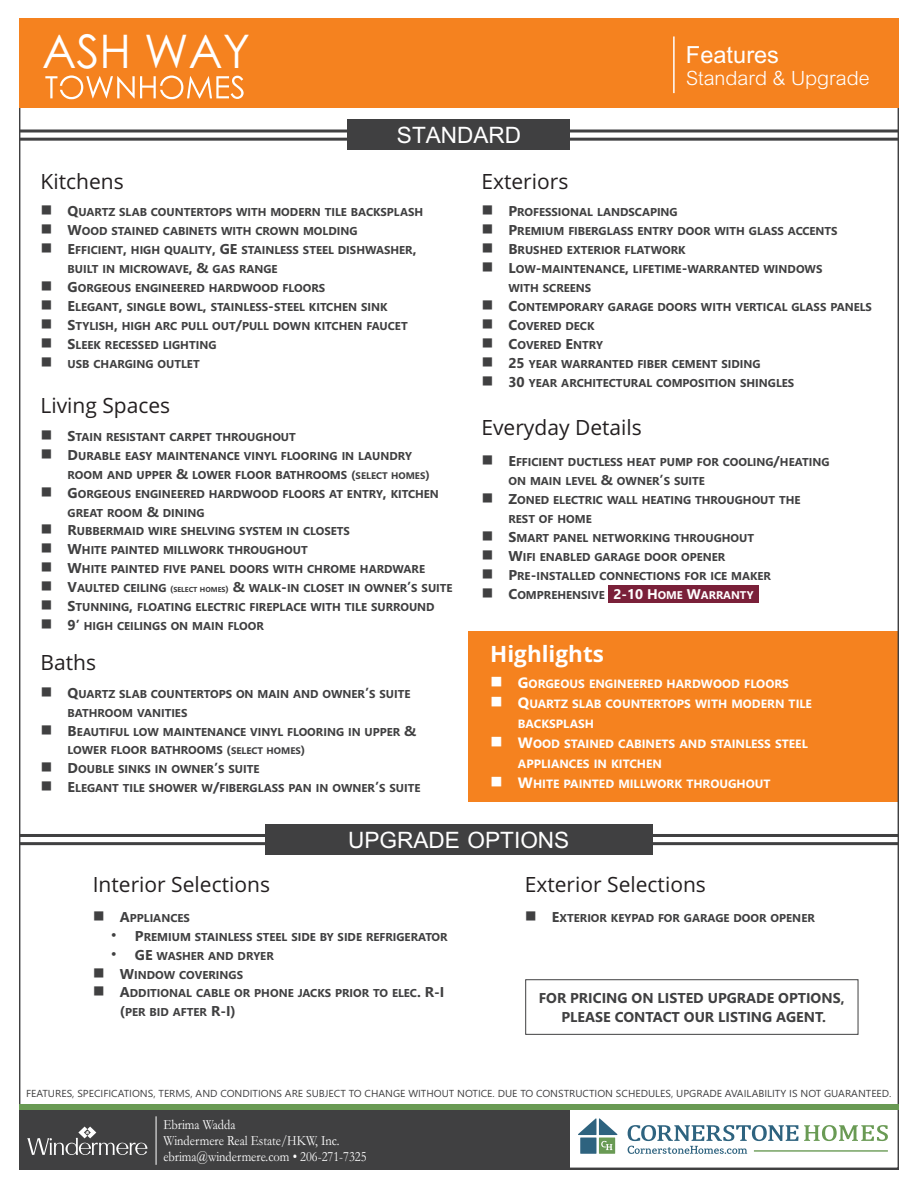
<style>
.page{position:relative;width:918px;height:1188px;background:#fff}
.page>*{position:absolute;margin:0;border:0;box-sizing:border-box;transform-origin:0 0}
.t1{font:46.35px "Century Gothic";color:#fff}
.t2{font:700 36px "Cordia New";color:#fff}
.t3{font:700 34.5px "Cordia New";color:#fff}
.t4{font:30px "Cordia New";color:#fff}
.t5{font:700 22.5px "Open Sans";color:#fff}
.t6{font:21px "Open Sans";color:#231f20}
.t7{font:14.25px/16px "Garamond";color:#fff;scale:.88 1}
.t8{font:700 14.25px/18.9px "Segoe UI";color:#404041;text-align:center}
.t9{font:700 12px/20px "Segoe UI";color:#fff}
.t10{font:700 11.4px/18.9px "Segoe UI";color:#404041}
.t11{font:700 11.25px "Segoe UI";color:#fff}
.t12{font:10.2px "Segoe UI";color:#414142}
.s1{font-size:14.25px}
.s2{font-size:12px}
.s3{font-size:9.6px}
.s4{font-size:9px}
.s5{font-size:7.2px}
.s6{font-size:13.95px}
.s7{font-size:15px}
</style>
<div class="page">
<div style="left:468px;top:631px;width:430px;height:171px;background:#f5821f"></div>
<hr style="left:18px;top:130px;width:882px;height:3px;background:#404041">
<hr style="left:18px;top:138px;width:882px;height:3px;background:#404041">
<div style="left:18px;top:18px;width:882px;height:90px;background:#f5821f"></div>
<div style="left:18px;top:1107px;width:552px;height:63px;background:#404041"></div>
<hr style="left:156px;top:1116px;width:1px;height:49px;background:#fff">
<div style="left:18px;top:1105px;width:882px;height:5px;background:#699a54"></div>
<svg style="left:628px;top:1125px;width:260px;height:29px"></svg>
<svg style="left:578px;top:1118px;width:39px;height:36px"></svg>
<svg style="left:27px;top:1127px;width:120px;height:28px"></svg>
<hr style="left:673px;top:36px;width:2px;height:57px;background:#fff">
<hr style="left:19px;top:834px;width:882px;height:3px;background:#404041">
<hr style="left:19px;top:842px;width:882px;height:3px;background:#404041">
<div style="left:265px;top:825px;width:388px;height:30px;background:#404041"></div>
<div style="left:348px;top:119px;width:222px;height:31px;background:#404041"></div>
<div style="left:900px;top:14px;width:11px;height:1168px;background:#fff"></div>
<svg style="left:45px;top:75px;width:199px;height:24px"></svg>
<div style="left:525px;top:979px;width:333px;height:56px;border:1px solid #404041"></div>
<div style="left:609px;top:585px;width:150px;height:18px;background:#7a2039"></div>
<h1 class="t1" style="left:42px;top:34px;width:209px">ASH WAY</h1>
<h3 class="t6" style="left:41px;top:173px;width:85px">Kitchens</h3>
<h3 class="t3" style="left:397px;top:114px;width:126px">STANDARD</h3>
<h3 class="t6" style="left:481px;top:173px;width:89px">Exteriors</h3>
<h2 class="t2" style="left:686px;top:33px;width:95px">Features</h2>
<h3 class="t4" style="left:686px;top:58px;width:185px">Standard &amp; Upgrade</h3>
<p class="t10" style="left:68px;top:204px;width:357px"><span class="s1">Q</span>UARTZ SLAB COUNTERTOPS WITH MODERN TILE BACKSPLASH <span class="s1">W</span>OOD STAINED CABINETS WITH CROWN MOLDING<br><span class="s1">E</span>FFICIENT<span class="s1">,</span> HIGH QUALITY<span class="s1">, GE</span> STAINLESS STEEL DISHWASHER<span class="s1">, </span>BUILT IN MICROWAVE<span class="s1">, &amp;</span> GAS RANGE<br><span class="s1">G</span>ORGEOUS ENGINEERED HARDWOOD FLOORS<br><span class="s1">E</span>LEGANT<span class="s1">,</span> SINGLE BOWL<span class="s1">,</span> STAINLESS<span class="s1">-</span>STEEL KITCHEN SINK <span class="s1">S</span>TYLISH<span class="s1">,</span> HIGH ARC PULL OUT<span class="s1">/</span>PULL DOWN KITCHEN FAUCET <span class="s1">S</span>LEEK RECESSED LIGHTING<br>USB CHARGING OUTLET</p>
<h3 class="t6" style="left:41px;top:397px;width:131px">Living Spaces</h3>
<p class="t10" style="left:68px;top:428px;width:387px"><span class="s1">S</span>TAIN RESISTANT CARPET THROUGHOUT<br><span class="s1">D</span>URABLE EASY MAINTENANCE VINYL FLOORING IN LAUNDRY<br>ROOM AND UPPER <span class="s1">&amp;</span> LOWER FLOOR BATHROOMS <span class="s2">(</span><span class="s3">SELECT HOMES</span><span class="s2">)<br></span><span class="s1">G</span>ORGEOUS ENGINEERED HARDWOOD FLOORS AT ENTRY<span class="s1">,</span> KITCHEN GREAT ROOM <span class="s1">&amp;</span> DINING<br><span class="s1">R</span>UBBERMAID WIRE SHELVING SYSTEM IN CLOSETS<br><span class="s1">W</span>HITE PAINTED MILLWORK THROUGHOUT<br><span class="s1">W</span>HITE PAINTED FIVE PANEL DOORS WITH CHROME HARDWARE <span class="s1">V</span>AULTED CEILING <span class="s4">(</span><span class="s5">SELECT HOMES</span><span class="s4">)</span> <span class="s1">&amp;</span> WALK<span class="s1">-</span>IN CLOSET IN OWNER<span class="s1">’</span>S SUITE <span class="s1">S</span>TUNNING<span class="s1">,</span> FLOATING ELECTRIC FIREPLACE WITH TILE SURROUND<br><span class="s1">9’</span> HIGH CEILINGS ON MAIN FLOOR</p>
<h3 class="t6" style="left:41px;top:654px;width:57px">Baths</h3>
<p class="t10" style="left:68px;top:685px;width:354px"><span class="s1">Q</span>UARTZ SLAB COUNTERTOPS ON MAIN AND OWNER<span class="s1">’</span>S SUITE BATHROOM VANITIES<br><span class="s1">B</span>EAUTIFUL LOW MAINTENANCE VINYL FLOORING IN UPPER <span class="s1">&amp; </span>LOWER FLOOR BATHROOMS <span class="s2">(</span><span class="s3">SELECT HOMES</span><span class="s2">)<br></span><span class="s1">D</span>OUBLE SINKS IN OWNER<span class="s1">’</span>S SUITE<br><span class="s1">E</span>LEGANT TILE SHOWER W<span class="s1">/</span>FIBERGLASS PAN IN OWNER<span class="s1">’</span>S SUITE</p>
<p class="t10" style="left:508px;top:204px;width:365px"><span class="s1">P</span>ROFESSIONAL LANDSCAPING<br><span class="s1">P</span>REMIUM FIBERGLASS ENTRY DOOR WITH GLASS ACCENTS<br><span class="s1">B</span>RUSHED EXTERIOR FLATWORK<br><span class="s1">L</span>OW<span class="s1">-</span>MAINTENANCE<span class="s1">,</span> LIFETIME<span class="s1">-</span>WARRANTED WINDOWS<br>WITH SCREENS<br><span class="s1">C</span>ONTEMPORARY GARAGE DOORS WITH VERTICAL GLASS PANELS<br><span class="s1">C</span>OVERED DECK<br><span class="s1">C</span>OVERED <span class="s1">E</span>NTRY<br><span class="s1">25</span> YEAR WARRANTED FIBER CEMENT SIDING<br><span class="s1">30</span> YEAR ARCHITECTURAL COMPOSITION SHINGLES</p>
<h3 class="t6" style="left:481px;top:419px;width:162px">Everyday Details</h3>
<p class="t10" style="left:508px;top:454px;width:323px"><span class="s1">E</span>FFICIENT DUCTLESS HEAT PUMP FOR COOLING<span class="s1">/</span>HEATING<br>ON MAIN LEVEL <span class="s1">&amp;</span> OWNER<span class="s1">’</span>S SUITE<br><span class="s1">Z</span>ONED ELECTRIC WALL HEATING THROUGHOUT THE<br>REST OF HOME<br><span class="s1">S</span>MART PANEL NETWORKING THROUGHOUT<br><span class="s1">W</span>IFI ENABLED GARAGE DOOR OPENER<br><span class="s1">P</span>RE<span class="s1">-</span>INSTALLED CONNECTIONS FOR ICE MAKER<br><span class="s1">C</span>OMPREHENSIVE</p>
<p class="t11" style="left:614px;top:591px;width:142px"><span class="s6">2-10 H</span>OME <span class="s6">W</span>ARRANTY</p>
<h3 class="t5" style="left:490px;top:645px;width:115px">Highlights</h3>
<p class="t9" style="left:518px;top:675px;width:296px"><span class="s7">G</span>ORGEOUS ENGINEERED HARDWOOD FLOORS<br><span class="s7">Q</span>UARTZ SLAB COUNTERTOPS WITH MODERN TILE<br>BACKSPLASH<br><span class="s7">W</span>OOD STAINED CABINETS AND STAINLESS STEEL<br>APPLIANCES IN KITCHEN<br><span class="s7">W</span>HITE PAINTED MILLWORK THROUGHOUT</p>
<h3 class="t3" style="left:348px;top:819px;width:223px">UPGRADE OPTIONS</h3>
<h3 class="t6" style="left:93px;top:876px;width:179px">Interior Selections</h3>
<h3 class="t6" style="left:525px;top:876px;width:183px">Exterior Selections</h3>
<p class="t10" style="left:120px;top:909px;width:72px"><span class="s1">A</span>PPLIANCES</p>
<p class="t10" style="left:135px;top:928px;width:314px"><span class="s1">P</span>REMIUM STAINLESS STEEL SIDE BY SIDE REFRIGERATOR</p>
<p class="t10" style="left:135px;top:947px;width:140px"><span class="s1">GE</span> WASHER AND DRYER</p>
<p class="t10" style="left:120px;top:966px;width:125px"><span class="s1">W</span>INDOW COVERINGS</p>
<p class="t10" style="left:120px;top:985px;width:326px"><span class="s1">A</span>DDITIONAL CABLE OR PHONE JACKS PRIOR TO ELEC<span class="s1">. R-I</span></p>
<p class="t10" style="left:120px;top:1004px;width:118px"><span class="s1">(</span>PER BID AFTER <span class="s1">R-I)</span></p>
<p class="t10" style="left:552px;top:909px;width:264px"><span class="s1">E</span>XTERIOR KEYPAD FOR GARAGE DOOR OPENER</p>
<p class="t8" style="left:539px;top:990px;width:307px">FOR PRICING ON LISTED UPGRADE OPTIONS,<br>PLEASE CONTACT OUR LISTING AGENT.</p>
<p class="t12" style="left:26px;top:1090px;width:867px">FEATURES, SPECIFICATIONS, TERMS, AND CONDITIONS ARE SUBJECT TO CHANGE WITHOUT NOTICE. DUE TO CONSTRUCTION SCHEDULES, UPGRADE AVAILABILITY IS NOT GUARANTEED.</p>
<p class="t7" style="left:163px;top:1118px;width:232px">Ebrima Wadda<br>Windermere Real Estate/HKW, Inc. ebrima@windermere.com • 206-271-7325</p>
</div>
